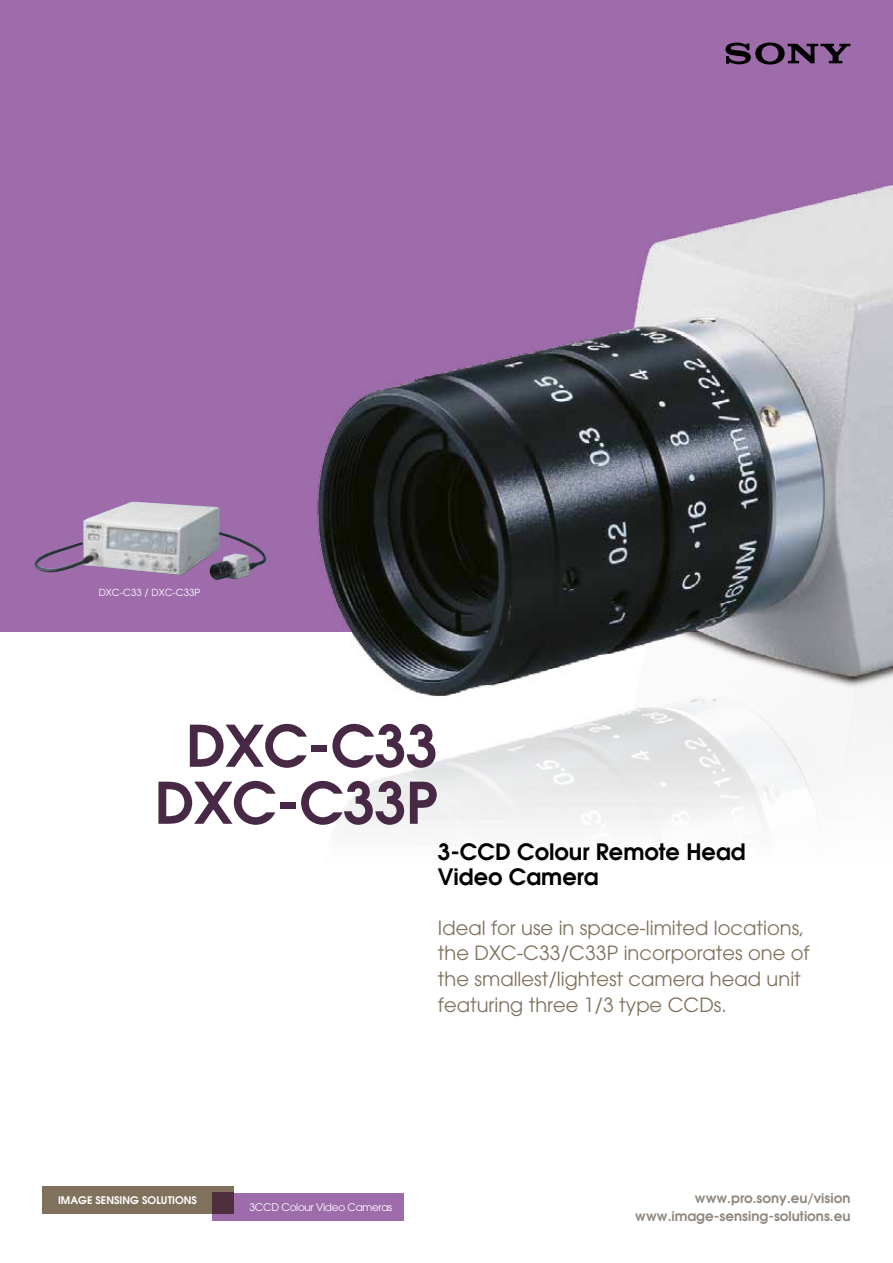
<style>
.page{position:relative;width:893px;height:1263px;background:#fff}
.page>*{position:absolute;margin:0;border:0;box-sizing:border-box;transform-origin:0 0}
.t1{font:600 57px/57px "Avant Garde";letter-spacing:-.01em;color:#472845;text-align:center}
.t2{font:600 22.5px/25.5px "Avant Garde";color:#000}
.t3{font:19.5px/25.5px "ITC Avant Garde Pro";color:#80715d}
.t4{font:600 13.5px/18px "Avant Garde";color:#918980;text-align:right}
.t5{font:10.5px "ITC Avant Garde Pro";letter-spacing:-.03em;color:#fff}
.t6{font:600 10.5px "Avant Garde";color:#fff}
.t7{font:9.75px "ITC Avant Garde Pro";color:#fff}
</style>
<div class="page">
<div style="left:0;top:0;width:893px;height:631px;background:#9e6bab"></div>
<img style="left:300px;top:184px;width:593px;height:644px">
<svg style="left:725px;top:43px;width:125px;height:22px"></svg>
<div style="left:213px;top:1193px;width:191px;height:27px;background:#9e6bab"></div>
<div style="left:43px;top:1186px;width:191px;height:28px;background:#80715d"></div>
<div style="left:213px;top:1193px;width:21px;height:21px;background:#4f2f3e"></div>
<img style="left:34px;top:502px;width:229px;height:78px">
<p class="t7" style="left:99px;top:587px;width:103px">DXC-C33 / DXC-C33P</p>
<h1 class="t1" style="left:155px;top:716px;width:285px">DXC-C33<br>DXC-C33P</h1>
<p class="t2" style="left:438px;top:838px;width:309px">3-CCD Colour Remote Head<br>Video Camera</p>
<p class="t3" style="left:438px;top:915px;width:373px">Ideal for use in space-limited locations, the DXC-C33/C33P incorporates one of the smallest/lightest camera head unit featuring three 1/3 type CCDs.</p>
<p class="t6" style="left:58px;top:1194px;width:141px">IMAGE SENSING SOLUTIONS</p>
<p class="t5" style="left:249px;top:1200px;width:144px">3CCD Colour Video Cameras</p>
<p class="t4" style="left:635px;top:1189px;width:217px">www.pro.sony.eu/vision www.image-sensing-solutions.eu</p>
</div>
